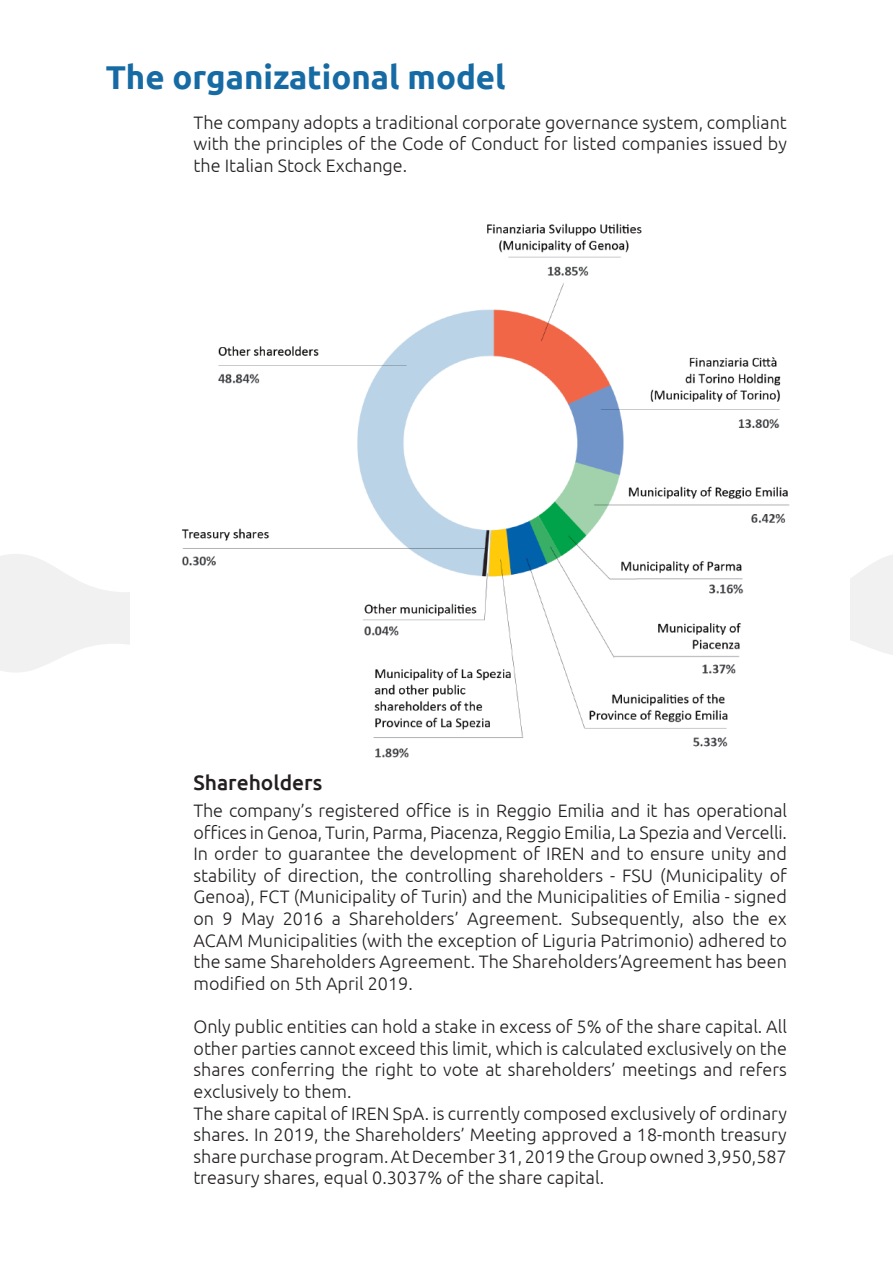
<style>
.page{position:relative;width:893px;height:1263px;background:#fff}
.page>*{position:absolute;margin:0;border:0;box-sizing:border-box;transform-origin:0 0}
.t1{font:700 33px "Ubuntu";color:#166ba4}
.t2{font:500 21px "Ubuntu";color:#231f20}
.t3{font:300 18px/21.6px "Ubuntu";color:#231f20;text-align:justify}
</style>
<div class="page">
<svg style="left:0;top:554px;width:893px;height:118px;fill:#f0f1f0"></svg>
<img style="left:131px;top:223px;width:718px;height:535px">
<h1 class="t1" style="left:106px;top:58px;width:401px">The organizational model</h1>
<p class="t3" style="left:193px;top:111px;width:595px">The company adopts a traditional corporate governance system, compliant with the principles of the Code of Conduct for listed companies issued by the Italian Stock Exchange.</p>
<p class="t2" style="left:193px;top:769px;width:130px">Shareholders</p>
<p class="t3" style="left:193px;top:799px;width:595px">The company’s registered office is in Reggio Emilia and it has operational offices in Genoa, Turin, Parma, Piacenza, Reggio Emilia, La Spezia and Vercelli.<br>In order to guarantee the development of IREN and to ensure unity and stability of direction, the controlling shareholders - FSU (Municipality of Genoa), FCT (Municipality of Turin) and the Municipalities of Emilia - signed on 9 May 2016 a Shareholders’ Agreement. Subsequently, also the ex ACAM Municipalities (with the exception of Liguria Patrimonio) adhered to the same Shareholders Agreement. The Shareholders’Agreement has been modified on 5th April 2019.</p>
<p class="t3" style="left:193px;top:1015px;width:595px;text-align:left">Only public entities can hold a stake in excess of 5% of the share capital. All other parties cannot exceed this limit, which is calculated exclusively on the shares conferring the right to vote at shareholders’ meetings and refers exclusively to them.<br>The share capital of IREN SpA. is currently composed exclusively of ordinary shares. In 2019, the Shareholders’ Meeting approved a 18-month treasury sharepurchaseprogram.AtDecember31,2019theGroupowned3,950,587 treasury shares, equal 0.3037% of the share capital.</p>
</div>
